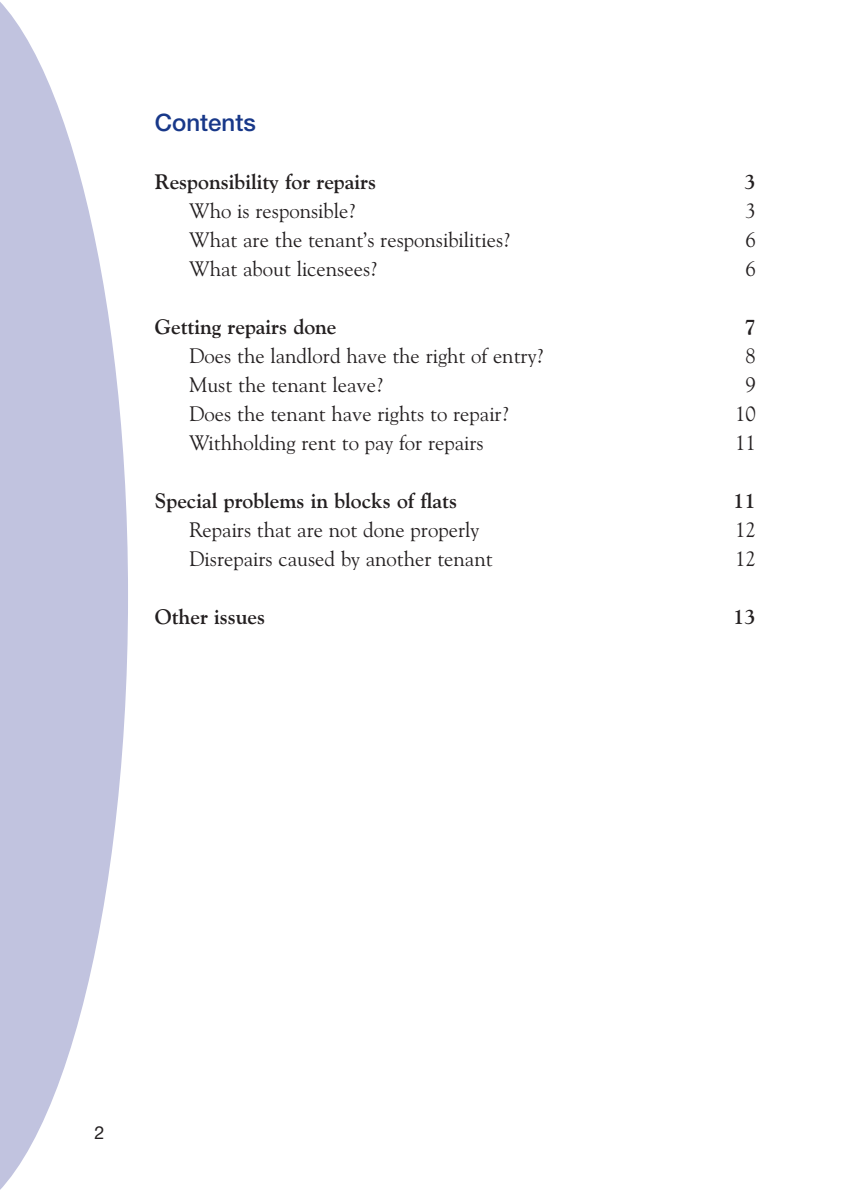
<style>
.page{position:relative;width:842px;height:1191px;background:#fff}
.page>*{position:absolute;margin:0;border:0;box-sizing:border-box;transform-origin:0 0}
.t1{font:500 24px "Helvetica Neue";color:#183889}
.t2{font:21px "Goudy Old Style";color:#231f20}
.t3{font:700 21px "Goudy";color:#231f20}
.t4{font:18px "Helvetica Neue";color:#231f20}
</style>
<div class="page">
<svg style="left:0;top:2px;width:128px;height:1188px;fill:#c1c3df"></svg>
<p class="t1" style="left:155px;top:114px;width:102px">Contents</p>
<p class="t3" style="left:155px;top:173px;width:223px">Responsibility for repairs</p>
<p class="t3" style="left:745px;top:173px;width:13px">3</p>
<p class="t2" style="left:189px;top:202px;width:169px">Who is responsible?</p>
<p class="t2" style="left:746px;top:202px;width:12px">3</p>
<p class="t2" style="left:189px;top:231px;width:323px">What are the tenant’s responsibilities?</p>
<p class="t2" style="left:746px;top:231px;width:12px">6</p>
<p class="t2" style="left:189px;top:260px;width:190px">What about licensees?</p>
<p class="t2" style="left:746px;top:260px;width:12px">6</p>
<p class="t3" style="left:155px;top:318px;width:183px">Getting repairs done</p>
<p class="t3" style="left:745px;top:318px;width:13px">7</p>
<p class="t2" style="left:189px;top:347px;width:357px">Does the landlord have the right of entry?</p>
<p class="t2" style="left:746px;top:347px;width:12px">8</p>
<p class="t2" style="left:189px;top:376px;width:196px">Must the tenant leave?</p>
<p class="t2" style="left:746px;top:376px;width:12px">9</p>
<p class="t2" style="left:189px;top:405px;width:322px">Does the tenant have rights to repair?</p>
<p class="t2" style="left:735px;top:405px;width:22px">10</p>
<p class="t2" style="left:189px;top:434px;width:296px">Withholding rent to pay for repairs</p>
<p class="t2" style="left:735px;top:434px;width:22px">11</p>
<p class="t3" style="left:155px;top:492px;width:304px">Special problems in blocks of flats</p>
<p class="t3" style="left:733px;top:492px;width:24px">11</p>
<p class="t2" style="left:189px;top:521px;width:292px">Repairs that are not done properly</p>
<p class="t2" style="left:735px;top:521px;width:22px">12</p>
<p class="t2" style="left:189px;top:550px;width:305px">Disrepairs caused by another tenant</p>
<p class="t2" style="left:735px;top:550px;width:22px">12</p>
<p class="t3" style="left:155px;top:608px;width:112px">Other issues</p>
<p class="t3" style="left:733px;top:608px;width:24px">13</p>
<p class="t4" style="left:95px;top:1126px;width:12px">2</p>
</div>
